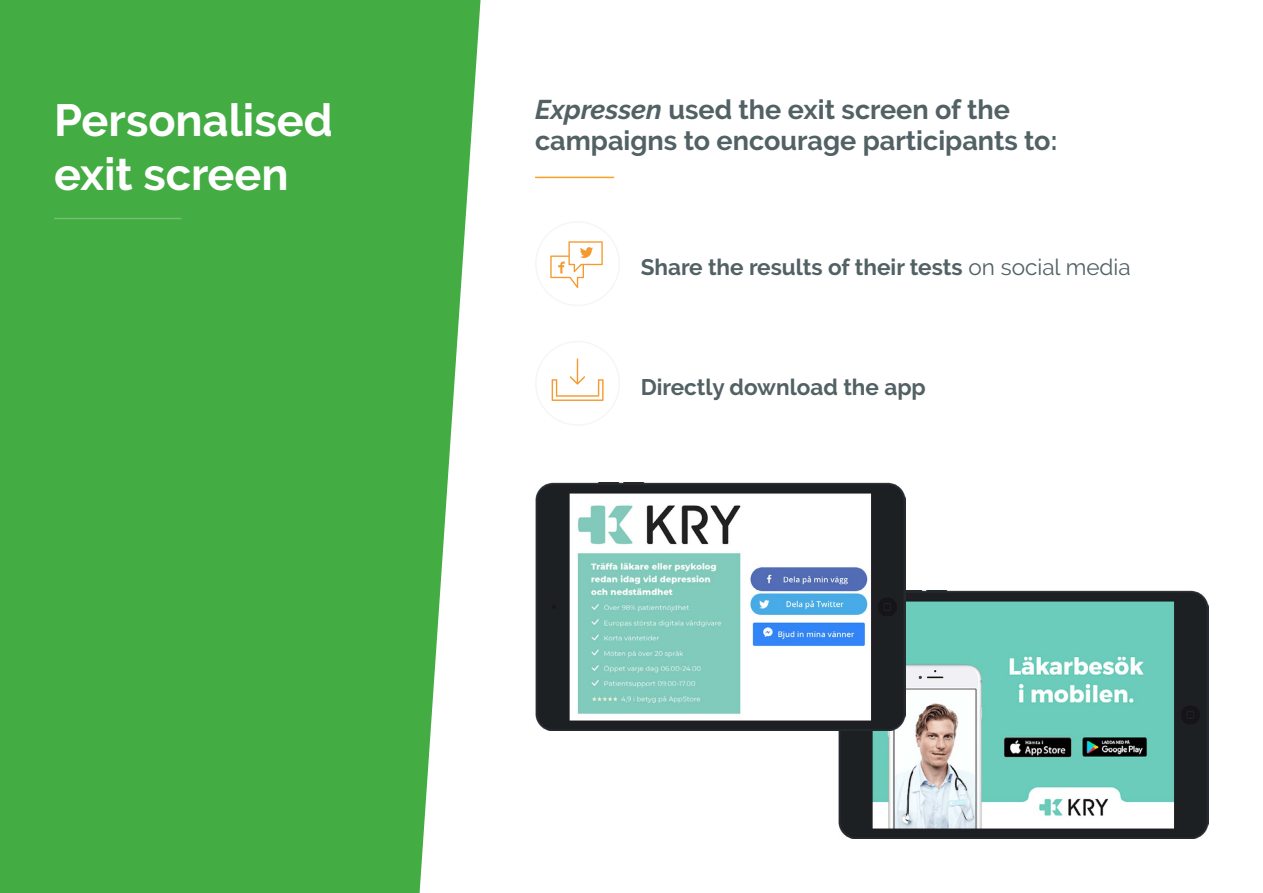
<style>
.page{position:relative;width:1263px;height:893px;background:#fff}
.page>*{position:absolute;margin:0;border:0;box-sizing:border-box;transform-origin:0 0}
.t1{font:700 45px/54px "Raleway";color:#fff}
.t2{font:700 27px/31.5px "Raleway";color:#526164}
.t3{font:700 22.5px "Raleway";color:#526164}
.s1{font-style:italic}
.s2{font-weight:400}
</style>
<div class="page">
<div style="left:0;top:0;width:480px;height:893px;background:#43ac43"></div>
<img style="left:838px;top:590px;width:371px;height:249px">
<img style="left:535px;top:482px;width:370px;height:249px">
<div style="left:535px;top:221px;width:85px;height:85px;border:2px solid #f6f6f6;border-radius:50%"></div>
<svg style="left:550px;top:241px;width:53px;height:47px"></svg>
<div style="left:535px;top:341px;width:85px;height:85px;border:2px solid #f6f6f6;border-radius:50%"></div>
<svg style="left:552px;top:358px;width:51px;height:43px"></svg>
<hr style="left:535px;top:177px;width:79px;height:1px;background:#faa126">
<hr style="left:54px;top:218px;width:128px;height:1px;background:#fff">
<h1 class="t1" style="left:54px;top:93px;width:280px">Personalised exit screen</h1>
<p class="t2" style="left:535px;top:94px;width:524px"><span class="s1">Expressen</span> used the exit screen of the campaigns to encourage participants to:</p>
<p class="t3" style="left:641px;top:254px;width:492px">Share the results of their tests <span class="s2">on social media</span></p>
<p class="t3" style="left:641px;top:374px;width:287px">Directly download the app</p>
</div>
